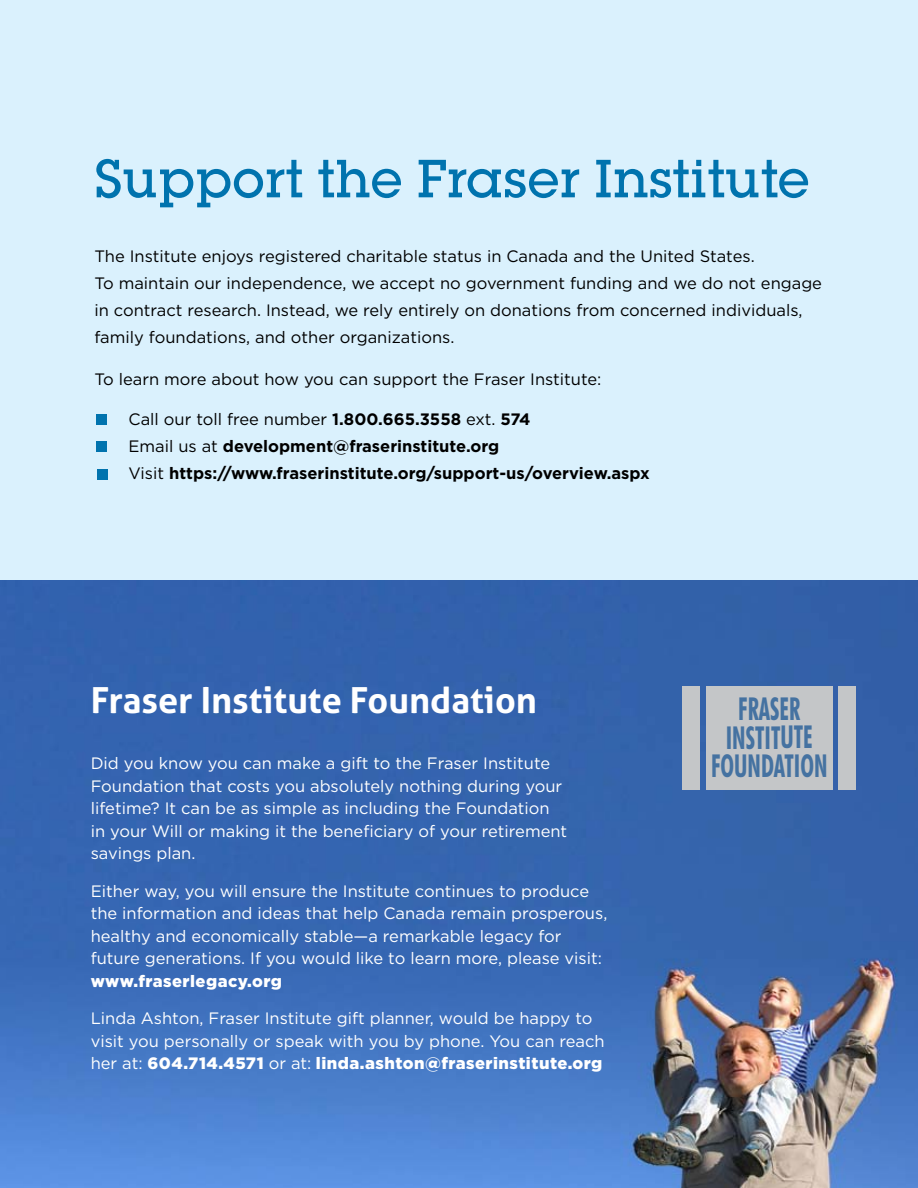
<style>
.page{position:relative;width:918px;height:1188px;background:#fff}
.page>*{position:absolute;margin:0;border:0;box-sizing:border-box;transform-origin:0 0}
.t1{font:500 52.5px "Lubalin Graph Std";color:#0073ae}
.t2{font:700 36px "Aller";color:#fff}
.t3{font:700 condensed 31.65px/28.3px "Futura BT";letter-spacing:-.005em;color:#4572a1;text-align:center;scale:.77 1}
.t4{font:16.5px/22.5px "Gotham";color:#fff}
.t5{font:16.5px/27px "Gotham";color:#000}
.t6{font:700 16.5px/27px "Gotham";color:#000}
.t7{font:900 16.5px "Gotham";letter-spacing:.03em;color:#fff}
.s1{font-weight:400}
.s2{font-weight:900}
</style>
<div class="page">
<div style="left:0;top:0;width:918px;height:596px;background:#daf1fd"></div>
<img style="left:0;top:580px;width:918px;height:608px">
<div style="left:683px;top:686px;width:17px;height:104px;background:#c4c6c8"></div>
<div style="left:706px;top:686px;width:127px;height:104px;background:#c4c6c8"></div>
<div style="left:839px;top:686px;width:17px;height:104px;background:#c4c6c8"></div>
<div style="left:96px;top:414px;width:11px;height:11px;background:#0073ae"></div>
<div style="left:96px;top:441px;width:11px;height:11px;background:#0073ae"></div>
<div style="left:97px;top:469px;width:10px;height:11px;background:#0073ae"></div>
<h1 class="t1" style="left:94px;top:146px;width:717px">Support the Fraser Institute</h1>
<p class="t5" style="left:94px;top:242px;width:729px">The Institute enjoys registered charitable status in Canada and the United States.<br>To maintain our independence, we accept no government funding and we do not engage in contract research. Instead, we rely entirely on donations from concerned individuals, family foundations, and other organizations.</p>
<p class="t5" style="left:94px;top:365px;width:508px">To learn more about how you can support the Fraser Institute:</p>
<p class="t6" style="left:129px;top:406px;width:523px"><span class="s1">Call our toll free number</span> 1.800.665.3558 <span class="s1">ext.</span> 574<br><span class="s1">Email us at</span> development@fraserinstitute.org<br><span class="s1">Visit</span> https://www.fraserinstitute.org/support-us/overview.aspx</p>
<h2 class="t2" style="left:91px;top:678px;width:448px">Fraser Institute Foundation</h2>
<p class="t4" style="left:91px;top:752px;width:478px">Did you know you can make a gift to the Fraser Institute Foundation that costs you absolutely nothing during your lifetime? It can be as simple as including the Foundation in your Will or making it the beneficiary of your retirement savings plan.</p>
<p class="t4" style="left:91px;top:879px;width:518px">Either way, you will ensure the Institute continues to produce the information and ideas that help Canada remain prosperous, healthy and economically stable—a remarkable legacy for future generations. If you would like to learn more, please visit:</p>
<p class="t7" style="left:91px;top:970px;width:193px">www.fraserlegacy.org</p>
<p class="t4" style="left:91px;top:1007px;width:515px">Linda Ashton, Fraser Institute gift planner, would be happy to visit you personally or speak with you by phone. You can reach her at: <span class="s2">604.714.4571</span> or at: <span class="s2">linda.ashton@fraserinstitute.org</span></p>
<h3 class="t3" style="left:711px;top:695px;width:153px">FRASER<br>INSTITUTE<br>FOUNDATION</h3>
</div>
